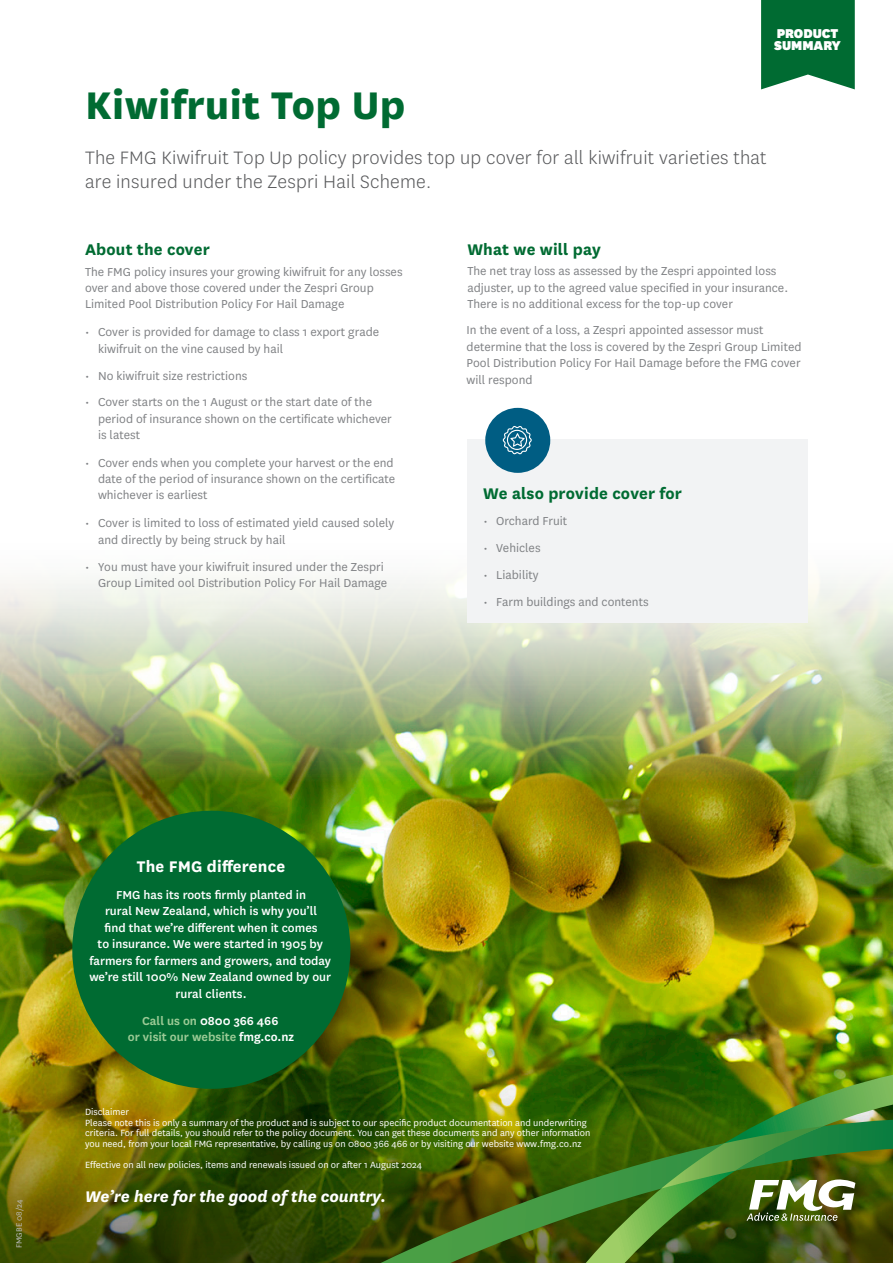
<style>
.page{position:relative;width:893px;height:1263px;background:#fff}
.page>*{position:absolute;margin:0;border:0;box-sizing:border-box;transform-origin:0 0}
.INTO{font:800 45px "National";letter-spacing:.01em;color:#006b32}
.INTO-2{font:300 21px/23.5px "National";letter-spacing:.01em;color:#57585a}
.Disclaimer{font:italic 700 18px "National";color:#fff}
.BODY_-_Main_Grey{font:700 18px "National";letter-spacing:.01em;color:#006b32}
.SUBHEAD{font:700 18px "National";letter-spacing:.01em;color:#006b32}
.SUBHEAD-2{font:700 18px "National";letter-spacing:.01em;color:#fff}
.t1{font:900 15px/12px "National";color:#fff}
.BODY_-_Main_Grey-2{font:13.5px/16.5px "National";color:#808285}
.BODY_-_Main_Grey-3{font:500 13.5px/16.5px "National";color:#fff;text-align:center}
.BODY_-_Main_Grey-4{font:600 13.5px/16.5px "National";color:#9bca95;text-align:center}
.Disclaimer-2{font:10.5px/10.5px "National";color:#fff}
.Disclaimer-3{font:9px "National";color:#bcbdc0}
.s1{color:#fff}
</style>
<div class="page">
<svg style="left:761px;top:0;width:94px;height:89px;background:#147642"></svg>
<img style="left:0;top:527px;width:893px;height:540px">
<img style="left:0;top:1067px;width:893px;height:196px">
<svg style="left:381px;top:1120px;width:205px;height:143px;background:#45610e"></svg>
<svg style="left:586px;top:1075px;width:307px;height:188px;background:#436b17"></svg>
<svg style="left:661px;top:1126px;width:194px;height:95px;background:#4e8038"></svg>
<div style="left:72px;top:811px;width:278px;height:278px;background:#006b32;border-radius:50%"></div>
<div style="left:468px;top:439px;width:340px;height:183px;background:#f2f3f4"></div>
<div style="left:485px;top:408px;width:65px;height:65px;background:#005d83;border-radius:50%"></div>
<svg style="left:503px;top:426px;width:29px;height:29px"></svg>
<p class="t1" style="left:774px;top:26px;width:68px">PRODUCT<br>SUMMARY</p>
<p class="INTO" style="left:85px;top:72px;width:322px">Kiwifruit Top Up</p>
<p class="INTO-2" style="left:85px;top:146px;width:683px">The FMG Kiwifruit Top Up policy provides top up cover for all kiwifruit varieties that are insured under the Zespri Hail Scheme.</p>
<p class="BODY_-_Main_Grey" style="left:85px;top:237px;width:126px">About the cover</p>
<p class="BODY_-_Main_Grey-2" style="left:85px;top:263px;width:319px">The FMG policy insures your growing kiwifruit for any losses over and above those covered under the Zespri Group<br>Limited Pool Distribution Policy For Hail Damage</p>
<p class="BODY_-_Main_Grey-2" style="left:98px;top:323px;width:283px;text-indent:-13px">• Cover is provided for damage to class 1 export grade kiwifruit on the vine caused by hail</p>
<p class="BODY_-_Main_Grey-2" style="left:85px;top:367px;width:164px">• No kiwifruit size restrictions</p>
<p class="BODY_-_Main_Grey-2" style="left:98px;top:393px;width:295px;text-indent:-13px">• Cover starts on the 1 August or the start date of the period of insurance shown on the certificate whichever is latest</p>
<p class="BODY_-_Main_Grey-2" style="left:98px;top:454px;width:299px;text-align:justify;text-indent:-13px">• Cover ends when you complete your harvest or the end date of the period of insurance shown on the certificate whichever is earliest</p>
<p class="BODY_-_Main_Grey-2" style="left:98px;top:514px;width:298px;text-indent:-13px">• Cover is limited to loss of estimated yield caused solely and directly by being struck by hail</p>
<p class="BODY_-_Main_Grey-2" style="left:85px;top:558px;width:304px;text-align:right">• You must have your kiwifruit insured under the Zespri<br>Group Limited ool Distribution Policy For Hail Damage</p>
<p class="BODY_-_Main_Grey" style="left:467px;top:236px;width:135px">What we will pay</p>
<p class="BODY_-_Main_Grey-2" style="left:467px;top:262px;width:322px">The net tray loss as assessed by the Zespri appointed loss adjuster, up to the agreed value specified in your insurance.<br>There is no additional excess for the top-up cover</p>
<p class="BODY_-_Main_Grey-2" style="left:467px;top:321px;width:336px">In the event of a loss, a Zespri appointed assessor must determine that the loss is covered by the Zespri Group Limited Pool Distribution Policy For Hail Damage before the FMG cover will respond</p>
<p class="SUBHEAD" style="left:483px;top:481px;width:200px">We also provide cover for</p>
<p class="BODY_-_Main_Grey-2" style="left:483px;top:512px;width:85px">• Orchard Fruit</p>
<p class="BODY_-_Main_Grey-2" style="left:483px;top:539px;width:59px">• Vehicles</p>
<p class="BODY_-_Main_Grey-2" style="left:483px;top:566px;width:57px">• Liability</p>
<p class="BODY_-_Main_Grey-2" style="left:483px;top:593px;width:167px">• Farm buildings and contents</p>
<p class="Disclaimer-3" style="left:13px;top:1248px;width:50px;rotate:-90deg">FMGBE 08/24</p>
<p class="SUBHEAD-2" style="left:137px;top:853px;width:150px">The FMG difference</p>
<p class="BODY_-_Main_Grey-3" style="left:89px;top:885px;width:243px">FMG has its roots firmly planted in<br>rural New Zealand, which is why you’ll<br>find that we’re different when it comes<br>to insurance. We were started in 1905 by farmers for farmers and growers, and today we’re still 100% New Zealand owned by our rural clients.</p>
<p class="BODY_-_Main_Grey-4" style="left:128px;top:1012px;width:168px">Call us on <span class="s1">0800 366 466<br></span>or visit our website <span class="s1">fmg.co.nz</span></p>
<p class="Disclaimer-2" style="left:85px;top:1106px;width:46px">Disclaimer</p>
<p class="Disclaimer-2" style="left:85px;top:1117px;width:507px">Please note this is only a summary of the product and is subject to our specific product documentation and underwriting criteria. For full details, you should refer to the policy document. You can get these documents and any other information you need, from your local FMG representative, by calling us on 0800 366 466 or by visiting our website www.fmg.co.nz</p>
<p class="Disclaimer-2" style="left:85px;top:1159px;width:338px">Effective on all new policies, items and renewals issued on or after 1 August 2024</p>
<p class="Disclaimer" style="left:85px;top:1184px;width:303px">We’re here for the good of the country.</p>
</div>
